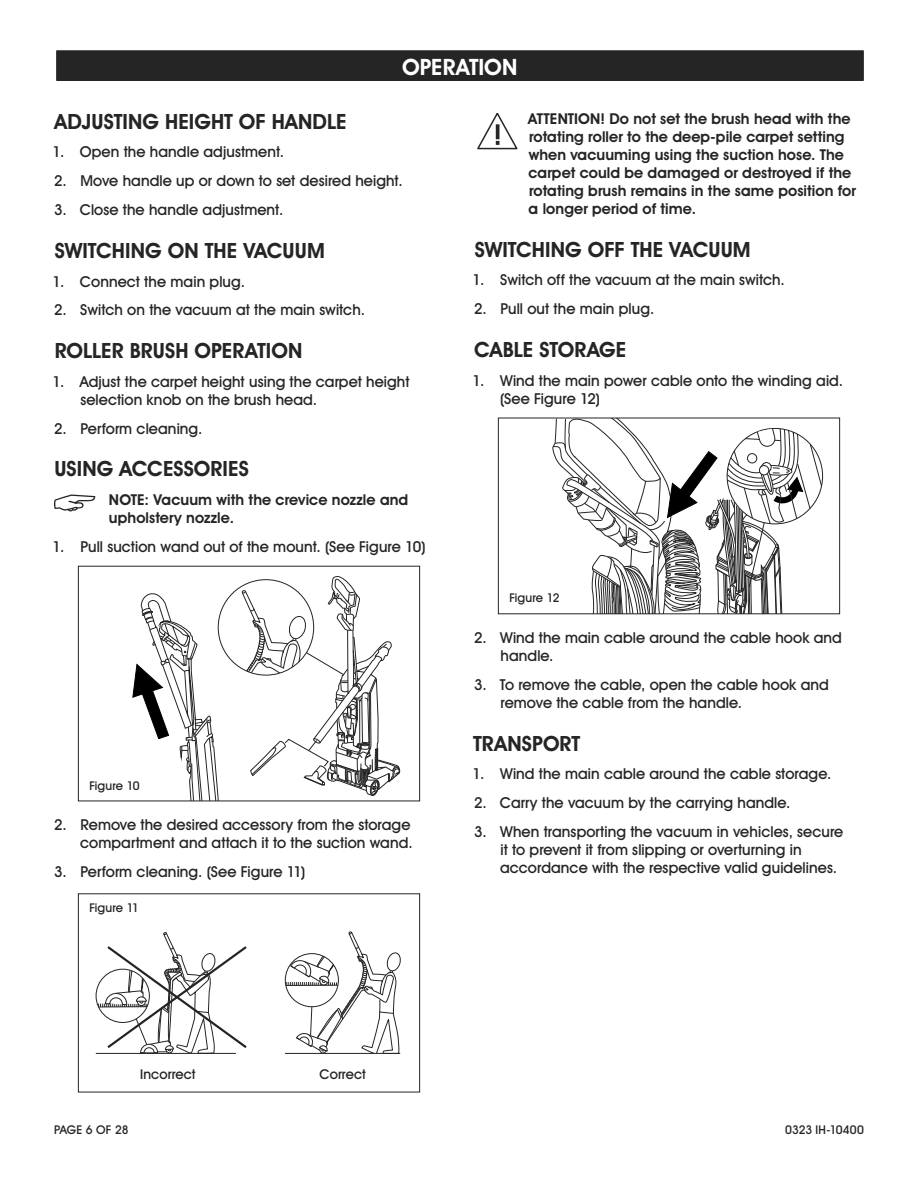
<style>
.page{position:relative;width:918px;height:1188px;background:#fff}
.page>*{position:absolute;margin:0;border:0;box-sizing:border-box;transform-origin:0 0}
.t1{font:700 22.5px "Uline Two Knine";letter-spacing:.005em;color:#fff}
.t2{font:700 21px "Uline Two Knine";letter-spacing:.005em;color:#252525}
.t3{font:15px/18px "Uline Two Knine";letter-spacing:.005em;color:#252525}
.t4{font:700 15px/18px "Uline Two Knine";letter-spacing:.005em;color:#252525}
.t5{font:13.5px "Uline Two Knine";color:#252525}
.t6{font:12px "Uline Two Knine";color:#252525}
</style>
<div class="page">
<svg style="left:132px;top:576px;width:268px;height:223px"></svg>
<div style="left:78px;top:566px;width:342px;height:235px;border:1px solid #252525"></div>
<svg style="left:285px;top:931px;width:116px;height:123px"></svg>
<hr style="left:285px;top:1053px;width:115px;height:1px;background:#242426">
<svg style="left:95px;top:932px;width:152px;height:122px"></svg>
<div style="left:78px;top:893px;width:342px;height:199px;border:1px solid #252525"></div>
<svg style="left:553px;top:420px;width:269px;height:192px"></svg>
<div style="left:498px;top:418px;width:342px;height:196px;border:1px solid #252525"></div>
<svg style="left:54px;top:494px;width:41px;height:17px"></svg>
<svg style="left:477px;top:113px;width:41px;height:36px"></svg>
<div style="left:56px;top:50px;width:808px;height:31px;background:#252525"></div>
<h1 class="t1" style="left:402px;top:53px;width:117px">OPERATION</h1>
<h2 class="t2" style="left:55px;top:108px;width:294px">ADJUSTING HEIGHT OF HANDLE</h2>
<p class="t3" style="left:53px;top:143px;width:233px">1. Open the handle adjustment.</p>
<p class="t3" style="left:54px;top:172px;width:350px">2. Move handle up or down to set desired height.</p>
<p class="t3" style="left:54px;top:200px;width:231px">3. Close the handle adjustment.</p>
<h2 class="t2" style="left:55px;top:238px;width:272px">SWITCHING ON THE VACUUM</h2>
<p class="t3" style="left:53px;top:272px;width:194px">1. Connect the main plug.</p>
<p class="t3" style="left:54px;top:301px;width:312px">2. Switch on the vacuum at the main switch.</p>
<h2 class="t2" style="left:55px;top:338px;width:249px">ROLLER BRUSH OPERATION</h2>
<p class="t3" style="left:80px;top:372px;width:331px;text-indent:-28px">1. Adjust the carpet height using the carpet height selection knob on the brush head.</p>
<p class="t3" style="left:54px;top:419px;width:150px">2. Perform cleaning.</p>
<h2 class="t2" style="left:54px;top:456px;width:196px">USING ACCESSORIES</h2>
<p class="t4" style="left:109px;top:491px;width:301px">NOTE: Vacuum with the crevice nozzle and upholstery nozzle.</p>
<p class="t3" style="left:53px;top:538px;width:375px">1. Pull suction wand out of the mount. (See Figure 10)</p>
<p class="t6" style="left:89px;top:778px;width:52px">Figure 10</p>
<p class="t3" style="left:54px;top:816px;width:360px;text-align:right">2. Remove the desired accessory from the storage compartment and attach it to the suction wand.</p>
<p class="t3" style="left:54px;top:862px;width:253px">3. Perform cleaning. (See Figure 11)</p>
<p class="t6" style="left:89px;top:901px;width:51px">Figure 11</p>
<p class="t4" style="left:528px;top:109px;width:329px">ATTENTION! Do not set the brush head with the rotating roller to the deep-pile carpet setting when vacuuming using the suction hose. The carpet could be damaged or destroyed if the rotating brush remains in the same position for a longer period of time.</p>
<h2 class="t2" style="left:475px;top:237px;width:277px">SWITCHING OFF THE VACUUM</h2>
<p class="t3" style="left:473px;top:271px;width:314px">1. Switch off the vacuum at the main switch.</p>
<p class="t3" style="left:474px;top:300px;width:182px">2. Pull out the main plug.</p>
<h2 class="t2" style="left:474px;top:337px;width:154px">CABLE STORAGE</h2>
<p class="t3" style="left:500px;top:371px;width:345px;text-indent:-27px">1. Wind the main power cable onto the winding aid. (See Figure 12)</p>
<p class="t6" style="left:509px;top:590px;width:52px">Figure 12</p>
<p class="t3" style="left:501px;top:628px;width:343px;text-indent:-26px">2. Wind the main cable around the cable hook and handle.</p>
<p class="t3" style="left:500px;top:675px;width:330px;text-indent:-26px">3. To remove the cable, open the cable hook and remove the cable from the handle.</p>
<h2 class="t2" style="left:473px;top:730px;width:109px">TRANSPORT</h2>
<p class="t3" style="left:473px;top:765px;width:360px">1. Wind the main cable around the cable storage.</p>
<p class="t3" style="left:474px;top:794px;width:318px">2. Carry the vacuum by the carrying handle.</p>
<p class="t3" style="left:500px;top:822px;width:345px;text-indent:-26px">3. When transporting the vacuum in vehicles, secure it to prevent it from slipping or overturning in accordance with the respective valid guidelines.</p>
<p class="t5" style="left:140px;top:1066px;width:57px">Incorrect</p>
<p class="t5" style="left:320px;top:1066px;width:48px">Correct</p>
<p class="t6" style="left:54px;top:1122px;width:76px">PAGE 6 OF 28</p>
<p class="t6" style="left:785px;top:1122px;width:80px">0323 IH-10400</p>
</div>
